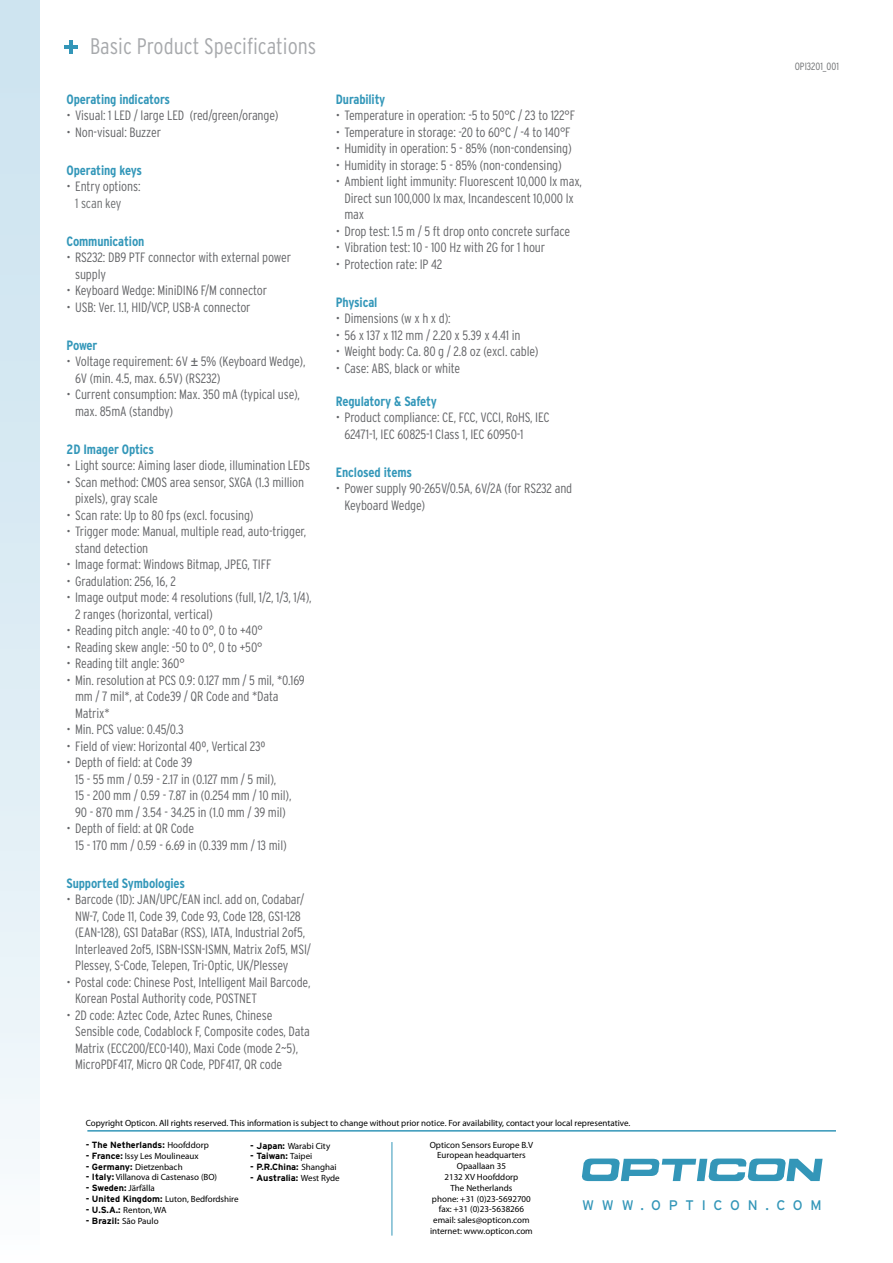
<style>
.page{position:relative;width:893px;height:1263px;background:#fff}
.page>*{position:absolute;margin:0;border:0;box-sizing:border-box;transform-origin:0 0}
.t1{font:300 condensed 22.5px "Interstate";color:#a7a9ac}
.t2{font:13.95px "Interstate";letter-spacing:.56em;color:#3396b8}
.t3{font:300 condensed 13.5px/16.5px "Interstate";letter-spacing:-.01em;color:#636467}
.t4{font:700 condensed 13.5px "Interstate";letter-spacing:-.01em;color:#3397b9}
.t5{font:300 condensed 13.5px "Interstate";letter-spacing:-.015em;color:#6d6f71}
.t6{font:300 condensed 10.5px "Interstate";color:#6d6f71}
.t7{font:9px/10.8px "Myriad Pro";color:#000;text-align:center}
.t8{font:700 9px "Interstate";color:#000}
.s1{font-family:"Arial";font-weight:400;font-stretch:normal}
.s2{font-family:"Myriad Pro";font-weight:400}
.s3{font-family:"Interstate";font-weight:700}
</style>
<div class="page">
<div style="left:0;top:0;width:40px;height:1263px;background:linear-gradient(to bottom,#c8e1ee,#f6fafc)"></div>
<hr style="left:65px;top:45px;width:13px;height:4px;background:#3396b8">
<hr style="left:70px;top:40px;width:3px;height:14px;background:#3396b8">
<hr style="left:87px;top:1130px;width:749px;height:1px;background:#3396b8">
<hr style="left:392px;top:1142px;width:1px;height:93px;background:#3396b8">
<svg style="left:581px;top:1158px;width:242px;height:23px"></svg>
<h1 class="t1" style="left:90px;top:33px;width:228px">Basic Product Specifications</h1>
<p class="t4" style="left:67px;top:91px;width:105px">Operating indicators</p>
<p class="t3" style="left:67px;top:107px;width:213px">• Visual: 1 LED / large LED (red/green/orange)</p>
<p class="t3" style="left:67px;top:124px;width:96px">• Non-visual: Buzzer</p>
<p class="t4" style="left:67px;top:162px;width:77px">Operating keys</p>
<p class="t3" style="left:67px;top:178px;width:75px">• Entry options:</p>
<p class="t5" style="left:75px;top:195px;width:48px">1 scan key</p>
<p class="t4" style="left:67px;top:233px;width:79px">Communication</p>
<p class="t3" style="left:75px;top:249px;width:218px;text-indent:-9px">• RS232: DB9 PTF connector with external power supply</p>
<p class="t3" style="left:67px;top:282px;width:202px">• Keyboard Wedge: MiniDIN6 F/M connector</p>
<p class="t3" style="left:67px;top:298px;width:185px">• USB: Ver. 1.1, HID/VCP, USB-A connector</p>
<p class="t4" style="left:67px;top:337px;width:32px">Power</p>
<p class="t3" style="left:75px;top:353px;width:232px;text-indent:-9px">• Voltage requirement: 6V <span class="s1">±</span> 5% (Keyboard Wedge),<br>6V (min. 4.5, max. 6.5V) (RS232)</p>
<p class="t3" style="left:75px;top:386px;width:226px;text-indent:-9px">• Current consumption: Max. 350 mA (typical use), max. 85mA (standby)</p>
<p class="t4" style="left:67px;top:441px;width:89px">2D Imager Optics</p>
<p class="t3" style="left:67px;top:457px;width:245px">• Light source: Aiming laser diode, illumination LEDs</p>
<p class="t3" style="left:75px;top:474px;width:231px;text-indent:-9px">• Scan method: CMOS area sensor, SXGA (1.3 million pixels), gray scale</p>
<p class="t3" style="left:67px;top:507px;width:188px">• Scan rate: Up to 80 fps (excl. focusing)</p>
<p class="t3" style="left:75px;top:523px;width:233px;text-indent:-9px">• Trigger mode: Manual, multiple read, auto-trigger, stand detection</p>
<p class="t3" style="left:67px;top:556px;width:206px">• Image format: Windows Bitmap, JPEG, TIFF</p>
<p class="t3" style="left:67px;top:573px;width:111px">• Gradulation: 256, 16, 2</p>
<p class="t3" style="left:75px;top:589px;width:238px;text-indent:-9px">• Image output mode: 4 resolutions (full, 1/2, 1/3, 1/4),<br>2 ranges (horizontal, vertical)</p>
<p class="t3" style="left:67px;top:622px;width:198px">• Reading pitch angle: -40 to 0°, 0 to +40°</p>
<p class="t3" style="left:67px;top:639px;width:197px">• Reading skew angle: -50 to 0°, 0 to +50°</p>
<p class="t3" style="left:67px;top:655px;width:120px">• Reading tilt angle: 360°</p>
<p class="t3" style="left:75px;top:672px;width:231px;text-indent:-9px">• Min. resolution at PCS 0.9: 0.127 mm / 5 mil, *0.169 mm / 7 mil*, at Code39 / QR Code and *Data<br>Matrix*</p>
<p class="t3" style="left:67px;top:721px;width:119px">• Min. PCS value: 0.45/0.3</p>
<p class="t3" style="left:67px;top:738px;width:200px">• Field of view: Horizontal 40º, Vertical 23º</p>
<p class="t3" style="left:75px;top:754px;width:218px;text-indent:-9px">• Depth of field: at Code 39<br>15 - 55 mm / 0.59 - 2.17 in (0.127 mm / 5 mil),<br>15 - 200 mm / 0.59 - 7.87 in (0.254 mm / 10 mil), 90 - 870 mm / 3.54 - 34.25 in (1.0 mm / 39 mil)</p>
<p class="t3" style="left:75px;top:820px;width:213px;text-indent:-9px">• Depth of field: at QR Code<br>15 - 170 mm / 0.59 - 6.69 in (0.339 mm / 13 mil)</p>
<p class="t4" style="left:67px;top:875px;width:120px">Supported Symbologies</p>
<p class="t3" style="left:75px;top:891px;width:237px;text-indent:-9px">• Barcode (1D): JAN/UPC/EAN incl. add on, Codabar/ NW-7, Code 11, Code 39, Code 93, Code 128, GS1-128 (EAN-128), GS1 DataBar (RSS), IATA, Industrial 2of5, Interleaved 2of5, ISBN-ISSN-ISMN, Matrix 2of5, MSI/ Plessey, S-Code, Telepen, Tri-Optic, UK/Plessey</p>
<p class="t3" style="left:75px;top:974px;width:237px;text-indent:-9px">• Postal code: Chinese Post, Intelligent Mail Barcode,<br>Korean Postal Authority code, POSTNET</p>
<p class="t3" style="left:75px;top:1007px;width:236px;text-indent:-9px">• 2D code: Aztec Code, Aztec Runes, Chinese Sensible code, Codablock F, Composite codes, Data Matrix (ECC200/EC0-140), Maxi Code (mode 2~5), MicroPDF417, Micro QR Code, PDF417, QR code</p>
<p class="t4" style="left:336px;top:91px;width:51px">Durability</p>
<p class="t3" style="left:336px;top:107px;width:241px">• Temperature in operation: -5 to 50°C / 23 to 122°F</p>
<p class="t3" style="left:336px;top:123px;width:236px">• Temperature in storage: -20 to 60°C / -4 to 140°F</p>
<p class="t3" style="left:336px;top:140px;width:237px">• Humidity in operation: 5 - 85% (non-condensing)</p>
<p class="t3" style="left:336px;top:156px;width:227px">• Humidity in storage: 5 - 85% (non-condensing)</p>
<p class="t3" style="left:344px;top:173px;width:239px;text-indent:-9px">• Ambient light immunity: Fluorescent 10,000 lx max,<br>Direct sun 100,000 lx max, Incandescent 10,000 lx max</p>
<p class="t3" style="left:336px;top:222px;width:236px">• Drop test: 1.5 m / 5 ft drop onto concrete surface</p>
<p class="t3" style="left:336px;top:239px;width:211px">• Vibration test: 10 - 100 Hz with 2G for 1 hour</p>
<p class="t3" style="left:336px;top:255px;width:108px">• Protection rate: IP 42</p>
<p class="t4" style="left:336px;top:294px;width:43px">Physical</p>
<p class="t3" style="left:336px;top:310px;width:116px">• Dimensions (w x h x d):</p>
<p class="t3" style="left:336px;top:326px;width:186px">• 56 x 137 x 112 mm / 2.20 x 5.39 x 4.41 in</p>
<p class="t3" style="left:336px;top:343px;width:204px">• Weight body: Ca. 80 g / 2.8 oz (excl. cable)</p>
<p class="t3" style="left:336px;top:359px;width:126px">• Case: ABS, black or white</p>
<p class="t4" style="left:336px;top:393px;width:102px">Regulatory &amp; Safety</p>
<p class="t3" style="left:344px;top:409px;width:207px;text-indent:-9px">• Product compliance: CE, FCC, VCCI, RoHS, IEC<br>62471-1, IEC 60825-1 Class 1, IEC 60950-1</p>
<p class="t4" style="left:336px;top:464px;width:78px">Enclosed items</p>
<p class="t3" style="left:344px;top:480px;width:229px;text-indent:-9px">• Power supply 90-265V/0.5A, 6V/2A (for RS232 and<br>Keyboard Wedge)</p>
<p class="t6" style="left:795px;top:60px;width:46px">OPI3201_001</p>
<p class="t7" style="left:86px;top:1118px;width:546px">Copyright Opticon. All rights reserved. This information is subject to change without prior notice. For availability, contact your local representative.</p>
<p class="t8" style="left:86px;top:1140px;width:125px">- The Netherlands: <span class="s2">Hoofddorp</span></p>
<p class="t7" style="left:86px;top:1150px;width:115px"><span class="s3">- France:</span> Issy Les Moulineaux</p>
<p class="t7" style="left:86px;top:1161px;width:98px"><span class="s3">- Germany:</span> Dietzenbach</p>
<p class="t7" style="left:86px;top:1172px;width:133px"><span class="s3">- Italy:</span> Villanova di Castenaso (BO)</p>
<p class="t8" style="left:86px;top:1183px;width:71px">- Sweden: <span class="s2">Järfälla</span></p>
<p class="t7" style="left:86px;top:1193px;width:154px"><span class="s3">- United Kingdom:</span> Luton, Bedfordshire</p>
<p class="t7" style="left:86px;top:1204px;width:82px"><span class="s3">- U.S.A.:</span> Renton, WA</p>
<p class="t8" style="left:86px;top:1215px;width:74px">- Brazil: <span class="s2">São Paulo</span></p>
<p class="t7" style="left:430px;top:1139px;width:105px">Opticon Sensors Europe B.V<br>European headquarters<br>Opaallaan 35<br>2132 XV Hoofddorp<br>The Netherlands<br>phone: +31 (0)23-5692700 fax: +31 (0)23-5638266 email: sales@opticon.com internet: www.opticon.com</p>
<p class="t7" style="left:250px;top:1140px;width:81px"><span class="s3">- Japan:</span> Warabi City</p>
<p class="t8" style="left:250px;top:1151px;width:64px">- Taiwan: <span class="s2">Taipei</span></p>
<p class="t8" style="left:250px;top:1162px;width:88px">- P.R.China: <span class="s2">Shanghai</span></p>
<p class="t8" style="left:250px;top:1173px;width:91px">- Australia: <span class="s2">West Ryde</span></p>
<p class="t2" style="left:582px;top:1197px;width:241px">WWW.OPTICON.COM</p>
</div>
